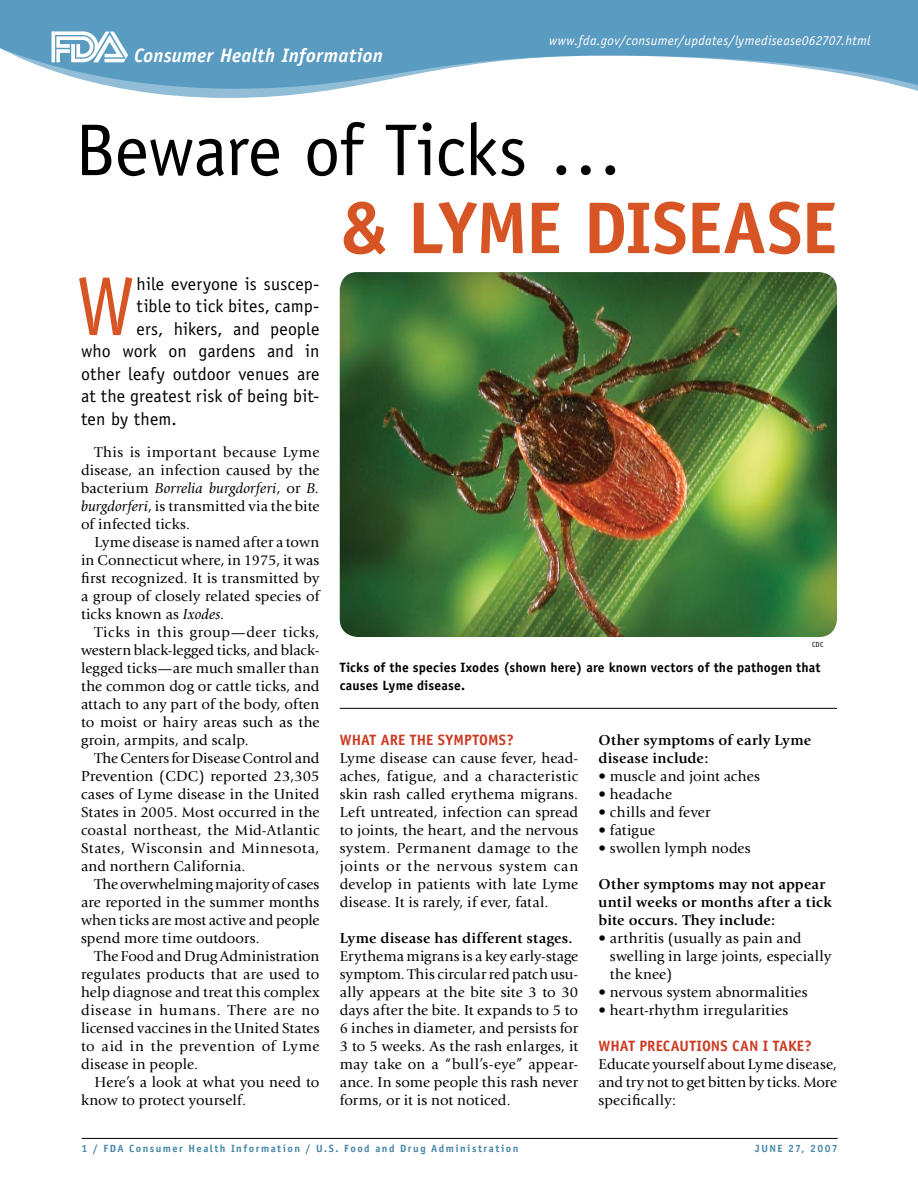
<style>
.page{position:relative;width:918px;height:1188px;background:#fff}
.page>*{position:absolute;margin:0;border:0;box-sizing:border-box;transform-origin:0 0}
.t1{font:83.1px "Officina Sans";color:#d75524}
.t2{font:73.5px "Officina Sans";letter-spacing:-.015em;color:#000}
.t3{font:700 73.5px "Officina Sans";letter-spacing:-.025em;color:#d75524}
.t4{font:italic 700 19.5px "Officina Sans";letter-spacing:.01em;color:#fff}
.t5{font:18px "Officina Sans";letter-spacing:.005em;color:#000}
.t6{font:15px/18px "Giovanni";letter-spacing:.015em;color:#000;text-align:justify}
.t7{font:700 15px/18px "Giovanni";letter-spacing:.015em;color:#000}
.t8{font:700 15px "Officina Sans";letter-spacing:.01em;color:#ca3b22}
.t9{font:700 13.5px/18px "Officina Sans";letter-spacing:.01em;color:#000}
.t10{font:italic 13.5px "Officina Sans";letter-spacing:.025em;color:#fff}
.t11{font:700 10.5px "Officina Sans";letter-spacing:.14em;color:#4686a8}
.t12{font:7.5px "Officina Sans";color:#000}
.s1{font-style:italic}
</style>
<div class="page">
<svg style="left:125px;top:89px;width:793px;height:9px"></svg>
<svg style="left:0;top:0;width:918px;height:89px;fill:#5a9bc1"></svg>
<svg style="left:52px;top:31px;width:76px;height:31px"></svg>
<hr style="left:82px;top:1138px;width:756px;height:1px;background:#000">
<img style="left:340px;top:272px;width:497px;height:365px;border-radius:18px">
<hr style="left:340px;top:708px;width:497px;height:1px;background:#000">
<h3 class="t4" style="left:134px;top:44px;width:250px">Consumer Health Information</h3>
<p class="t10" style="left:549px;top:32px;width:323px">www.fda.gov/consumer/updates/lymedisease062707.html</p>
<h2 class="t2" style="left:75px;top:107px;width:549px">Beware of Ticks …</h2>
<h2 class="t3" style="left:341px;top:182px;width:320px">&amp; Lyme Disease</h2>
<h1 class="t1" style="left:77px;top:258px;width:60px">W</h1>
<p class="t5" style="left:137px;top:273px;width:184px">hile everyone is suscep-</p>
<p class="t5" style="left:137px;top:295px;width:184px">tible to tick bites, camp-</p>
<p class="t5" style="left:137px;top:318px;width:184px">ers, hikers, and people</p>
<p class="t5" style="left:81px;top:340px;width:240px">who work on gardens and in</p>
<p class="t5" style="left:81px;top:363px;width:240px">other leafy outdoor venues are</p>
<p class="t5" style="left:81px;top:385px;width:240px">at the greatest risk of being bit-</p>
<p class="t5" style="left:81px;top:408px;width:97px">ten by them.</p>
<p class="t6" style="left:81px;top:443px;width:240px;text-indent:14px">This is important because Lyme disease, an infection caused by the bacterium <span class="s1">Borrelia burgdorferi</span>, or <span class="s1">B. burgdorferi</span>, is transmitted via the bite of infected ticks.</p>
<p class="t6" style="left:81px;top:533px;width:240px;text-indent:14px">Lyme disease is named after a town in Connecticut where, in 1975, it was first recognized. It is transmitted by a group of closely related species of ticks known as <span class="s1">Ixodes.</span></p>
<p class="t6" style="left:81px;top:623px;width:240px;text-indent:14px">Ticks in this group—deer ticks, western black-legged ticks, and black&shy;legged ticks—are much smaller than the common dog or cattle ticks, and attach to any part of the body, often to moist or hairy areas such as the groin, armpits, and scalp.</p>
<p class="t6" style="left:81px;top:749px;width:240px;text-indent:14px">The Centers for Disease Control and Prevention (CDC) reported 23,305 cases of Lyme disease in the United States in 2005. Most occurred in the coastal northeast, the Mid-Atlantic States, Wisconsin and Minnesota, and northern California.</p>
<p class="t6" style="left:81px;top:875px;width:240px;text-indent:14px">The overwhelming majority of cases are reported in the summer months when ticks are most active and people spend more time outdoors.</p>
<p class="t6" style="left:81px;top:947px;width:240px;text-indent:14px">The Food and Drug Administration regulates products that are used to help diagnose and treat this complex disease in humans. There are no licensed vaccines in the United States to aid in the prevention of Lyme disease in people.</p>
<p class="t6" style="left:81px;top:1073px;width:240px;text-indent:14px">Here’s a look at what you need to know to protect yourself.</p>
<p class="t12" style="left:812px;top:640px;width:13px">CDC</p>
<p class="t9" style="left:340px;top:659px;width:482px">Ticks of the species Ixodes (shown here) are known vectors of the pathogen that causes Lyme disease.</p>
<p class="t8" style="left:340px;top:731px;width:176px">What are the symptoms?</p>
<p class="t6" style="left:340px;top:749px;width:240px">Lyme disease can cause fever, head&shy;aches, fatigue, and a characteristic skin rash called erythema migrans.<br>Left untreated, infection can spread to joints, the heart, and the nervous system. Permanent damage to the joints or the nervous system can develop in patients with late Lyme disease. It is rarely, if ever, fatal.</p>
<p class="t7" style="left:340px;top:929px;width:234px">Lyme disease has different stages.</p>
<p class="t6" style="left:340px;top:947px;width:240px">Erythema migrans is a key early-stage symptom. This circular red patch usu&shy;ally appears at the bite site 3 to 30 days after the bite. It expands to 5 to 6 inches in diameter, and persists for 3 to 5 weeks. As the rash enlarges, it may take on a “bull’s-eye” appear&shy;ance. In some people this rash never forms, or it is not noticed.</p>
<p class="t7" style="left:598px;top:731px;width:214px">Other symptoms of early Lyme disease include:</p>
<p class="t6" style="left:598px;top:767px;width:163px">• muscle and joint aches</p>
<p class="t6" style="left:598px;top:785px;width:75px">• headache</p>
<p class="t6" style="left:598px;top:803px;width:113px">• chills and fever</p>
<p class="t6" style="left:598px;top:821px;width:58px">• fatigue</p>
<p class="t6" style="left:598px;top:839px;width:154px">• swollen lymph nodes</p>
<p class="t7" style="left:598px;top:875px;width:235px">Other symptoms may not appear until weeks or months after a tick bite occurs. They include:</p>
<p class="t6" style="left:610px;top:929px;width:223px;text-align:left;text-indent:-11px">• arthritis (usually as pain and swelling in large joints, especially the knee)</p>
<p class="t6" style="left:598px;top:983px;width:211px">• nervous system abnormalities</p>
<p class="t6" style="left:598px;top:1001px;width:191px">• heart-rhythm irregularities</p>
<p class="t8" style="left:598px;top:1037px;width:67px">What precau</p>
<p class="t8" style="left:689px;top:1037px;width:52px">tions can</p>
<p class="t8" style="left:763px;top:1037px;width:51px">I take?</p>
<p class="t6" style="left:598px;top:1055px;width:240px">Educate yourself about Lyme disease, and try not to get bitten by ticks. More specifically:</p>
<p class="t11" style="left:93px;top:1142px;width:427px">/ FDA Consumer Health Information / U.S. Food and Drug Administration</p>
<p class="t11" style="left:755px;top:1142px;width:84px">JUNE 27, 2007</p>
</div>
